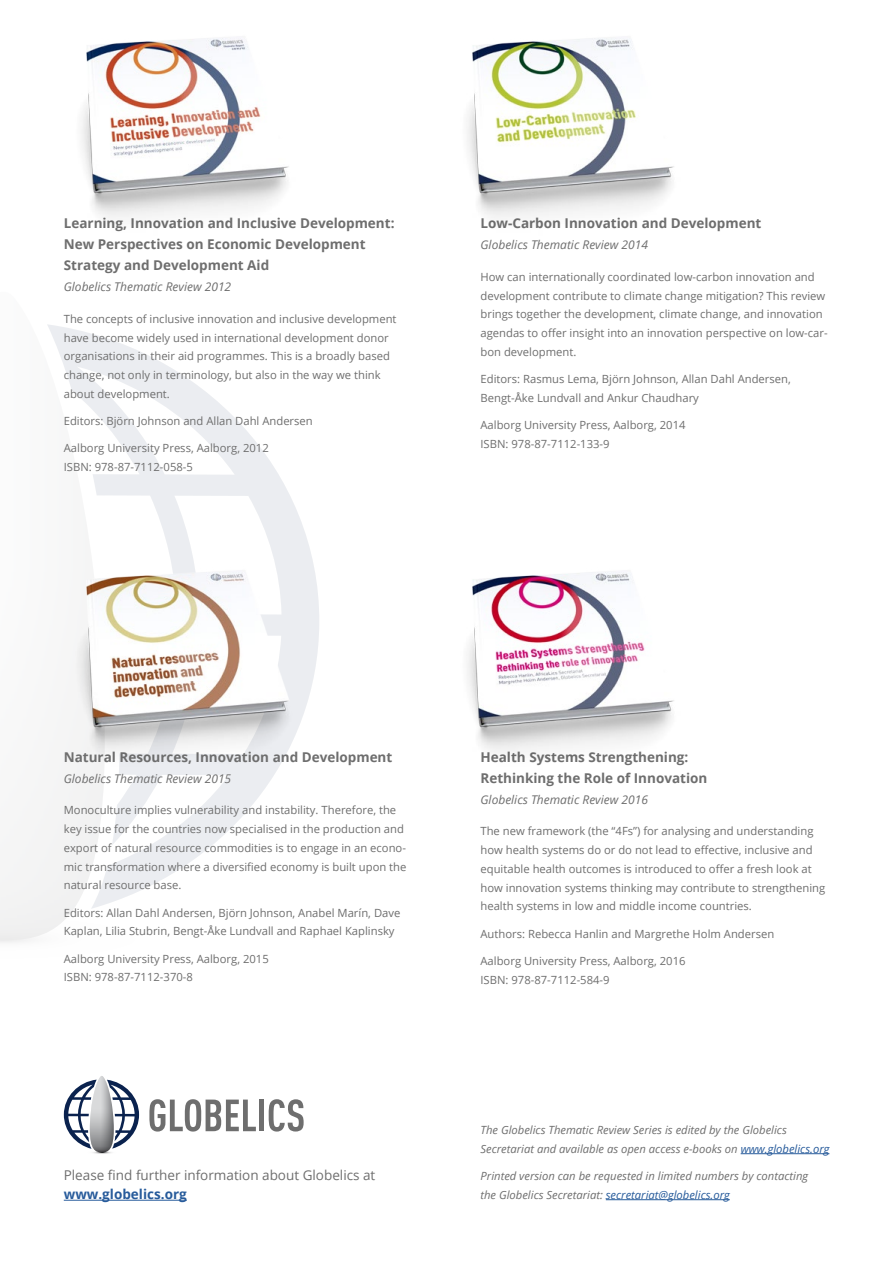
<style>
.page{position:relative;width:893px;height:1263px;background:#fff}
.page>*{position:absolute;margin:0;border:0;box-sizing:border-box;transform-origin:0 0}
.t1{font:700 13.5px/21px "Open Sans";color:#6e6e6e}
.t2{font:13.5px "Open Sans";color:#6e6e6e}
.t3{font:700 13.5px "Open Sans";color:#275b9b}
.t4{font:italic 12px "Open Sans";color:#6e6e6e}
.t5{font:11.25px/18.8px "Open Sans";color:#6e6e6e}
.t6{font:italic 11.25px/18.8px "Open Sans";color:#6e6e6e}
.s1{color:#275b9b}
</style>
<div class="page">
<div style="left:0;top:803px;width:73px;height:114px;background:#f4f4f4"></div>
<svg style="left:0;top:917px;width:67px;height:26px"></svg>
<svg style="left:47px;top:325px;width:259px;height:584px"></svg>
<hr style="left:64px;top:1200px;width:123px;height:1px;background:#275b9b">
<svg style="left:149px;top:1099px;width:107px;height:32px"></svg>
<div style="left:259px;top:1099px;width:5px;height:32px;background:#6e6e6e"></div>
<svg style="left:269px;top:1099px;width:35px;height:32px"></svg>
<svg style="left:64px;top:1076px;width:75px;height:78px"></svg>
<img style="left:81px;top:38px;width:208px;height:180px">
<img style="left:64px;top:537px;width:255px;height:244px">
<img style="left:467px;top:38px;width:207px;height:180px">
<img style="left:467px;top:572px;width:207px;height:180px">
<hr style="left:741px;top:1153px;width:88px;height:1px;background:#275b9b">
<hr style="left:606px;top:1199px;width:124px;height:1px;background:#275b9b">
<p class="t1" style="left:64px;top:213px;width:332px">Learning, Innovation and Inclusive Development:<br>New Perspectives on Economic Development<br>Strategy and Development Aid</p>
<p class="t4" style="left:64px;top:279px;width:169px">Globelics Thematic Review 2012</p>
<p class="t5" style="left:64px;top:309px;width:334px">The concepts of inclusive innovation and inclusive development have become widely used in international development donor organisations in their aid programmes. This is a broadly based change, not only in terminology, but also in the way we think about development.</p>
<p class="t5" style="left:64px;top:411px;width:251px">Editors: Björn Johnson and Allan Dahl Andersen</p>
<p class="t5" style="left:64px;top:439px;width:207px">Aalborg University Press, Aalborg, 2012<br>ISBN: 978-87-7112-058-5</p>
<p class="t1" style="left:480px;top:213px;width:282px">Low-Carbon Innovation and Development</p>
<p class="t4" style="left:480px;top:237px;width:169px">Globelics Thematic Review 2014</p>
<p class="t5" style="left:480px;top:267px;width:349px">How can internationally coordinated low-carbon innovation and development contribute to climate change mitigation? This review brings together the development, climate change, and innovation agendas to offer insight into an innovation perspective on low-car&shy;bon development.</p>
<p class="t5" style="left:480px;top:369px;width:312px">Editors: Rasmus Lema, Björn Johnson, Allan Dahl Andersen,<br>Bengt-Åke Lundvall and Ankur Chaudhary</p>
<p class="t5" style="left:480px;top:415px;width:207px">Aalborg University Press, Aalborg, 2014<br>ISBN: 978-87-7112-133-9</p>
<p class="t1" style="left:64px;top:746px;width:330px">Natural Resources, Innovation and Development</p>
<p class="t4" style="left:64px;top:770px;width:169px">Globelics Thematic Review 2015</p>
<p class="t5" style="left:64px;top:800px;width:344px">Monoculture implies vulnerability and instability. Therefore, the key issue for the countries now specialised in the production and export of natural resource commodities is to engage in an econo&shy;mic transformation where a diversified economy is built upon the natural resource base.</p>
<p class="t5" style="left:64px;top:903px;width:338px">Editors: Allan Dahl Andersen, Björn Johnson, Anabel Marín, Dave<br>Kaplan, Lilia Stubrin, Bengt-Åke Lundvall and Raphael Kaplinsky</p>
<p class="t5" style="left:64px;top:949px;width:207px">Aalborg University Press, Aalborg, 2015<br>ISBN: 978-87-7112-370-8</p>
<p class="t2" style="left:64px;top:1165px;width:313px">Please find further information about Globelics at</p>
<p class="t3" style="left:64px;top:1185px;width:124px">www.globelics.org</p>
<p class="t1" style="left:480px;top:746px;width:228px">Health Systems Strengthening:<br>Rethinking the Role of Innovation</p>
<p class="t4" style="left:480px;top:791px;width:169px">Globelics Thematic Review 2016</p>
<p class="t5" style="left:480px;top:821px;width:346px">The new framework (the “4Fs”) for analysing and understanding how health systems do or do not lead to effective, inclusive and equitable health outcomes is introduced to offer a fresh look at how innovation systems thinking may contribute to strengthening health systems in low and middle income countries.</p>
<p class="t5" style="left:480px;top:924px;width:295px">Authors: Rebecca Hanlin and Margrethe Holm Andersen</p>
<p class="t5" style="left:480px;top:951px;width:207px">Aalborg University Press, Aalborg, 2016<br>ISBN: 978-87-7112-584-9</p>
<p class="t6" style="left:480px;top:1120px;width:350px">The Globelics Thematic Review Series is edited by the Globelics<br>Secretariat and available as open access e-books on <span class="s1">www.globelics.org</span></p>
<p class="t6" style="left:480px;top:1166px;width:329px">Printed version can be requested in limited numbers by contacting the Globelics Secretariat: <span class="s1">secretariat@globelics.org</span></p>
</div>
